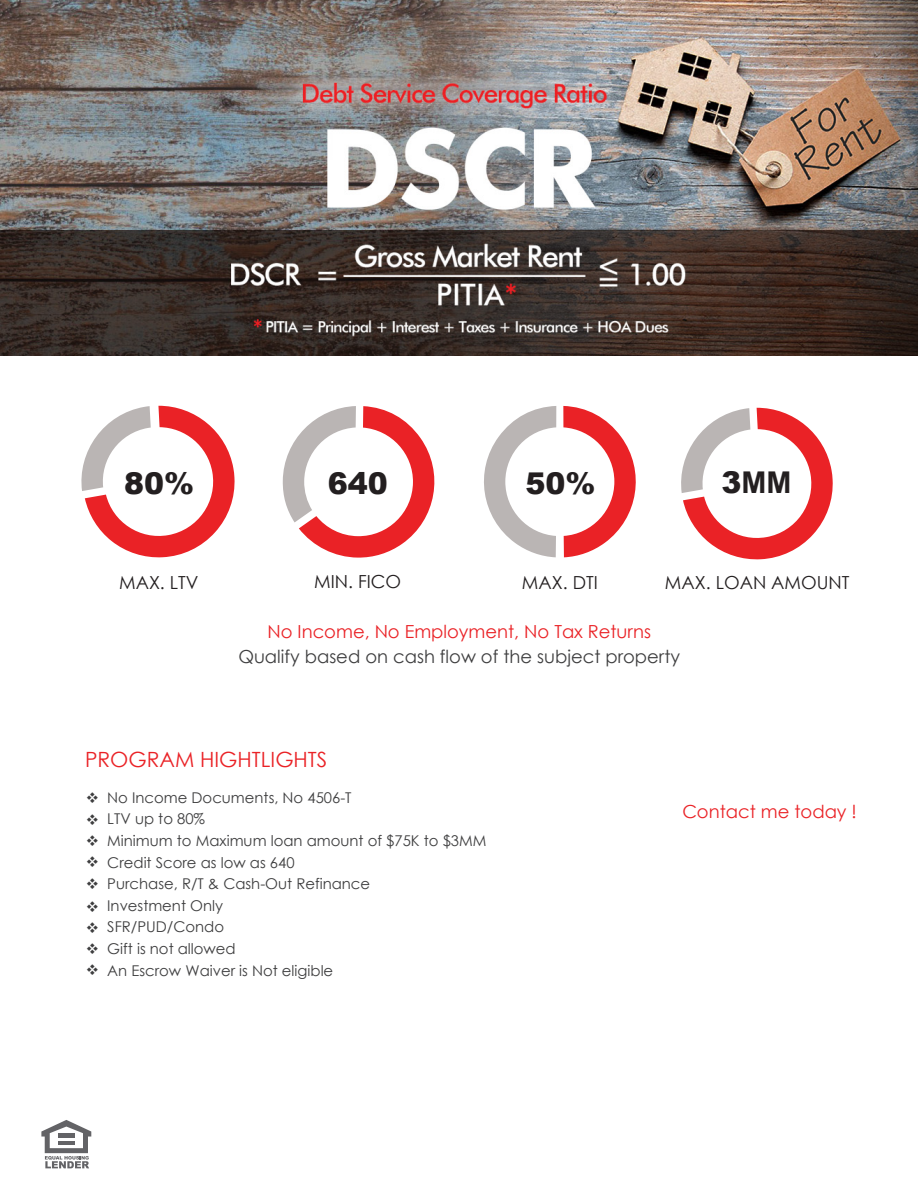
<style>
.page{position:relative;width:918px;height:1188px;background:#fff}
.page>*{position:absolute;margin:0;border:0;box-sizing:border-box;transform-origin:0 0}
.t1{font:900 30px "Arial";color:#231f20}
.t2{font:700 30px "Arial";color:#231f20}
.t3{font:21px "Century Gothic";color:#ea2226}
.t4{font:18px "Century Gothic";color:#ea2226}
.t5{font:18px "Century Gothic";color:#3e3e3f}
.t6{font:18px "Century Gothic";color:#231f20}
.t7{font:14.85px/21.6px "Century Gothic";color:#3e3e3f}
.t8{font:14.85px/21.1px "Wingdings";color:#3e3e3f;text-align:justify}
.s1{font-weight:900}
</style>
<div class="page">
<svg style="left:681px;top:408px;width:152px;height:152px"></svg>
<svg style="left:484px;top:406px;width:72px;height:151px"></svg>
<svg style="left:563px;top:406px;width:73px;height:151px"></svg>
<svg style="left:81px;top:406px;width:154px;height:152px"></svg>
<svg style="left:283px;top:406px;width:152px;height:152px"></svg>
<img style="left:0;top:0;width:918px;height:355px">
<svg style="left:41px;top:1120px;width:50px;height:48px"></svg>
<h1 class="t1" style="left:124px;top:461px;width:72px">80%</h1>
<h1 class="t1" style="left:328px;top:461px;width:62px">640</h1>
<h1 class="t1" style="left:525px;top:461px;width:72px">50%</h1>
<h1 class="t2" style="left:721px;top:462px;width:71px"><span class="s1">3</span>MM</h1>
<p class="t6" style="left:314px;top:569px;width:88px">MIN. FICO</p>
<p class="t6" style="left:119px;top:569px;width:81px">MAX. LTV</p>
<p class="t6" style="left:522px;top:569px;width:77px">MAX. DTI</p>
<p class="t6" style="left:665px;top:569px;width:186px">MAX. LOAN AMOUNT</p>
<p class="t4" style="left:268px;top:619px;width:385px">No Income, No Employment, No Tax Returns</p>
<p class="t5" style="left:238px;top:644px;width:443px">Qualify based on cash flow of the subject property</p>
<h2 class="t3" style="left:85px;top:745px;width:244px">PROGRAM HIGHTLIGHTS</h2>
<p class="t8" style="left:86px;top:896px;width:15px">❖ ❖ ❖ ❖</p>
<p class="t7" style="left:107px;top:786px;width:381px">No Income Documents, No 4506-T<br>LTV up to 80%<br>Minimum to Maximum loan amount of $75K to $3MM<br>Credit Score as low as 640<br>Purchase, R/T &amp; Cash-Out Refinance<br>Investment Only<br>SFR/PUD/Condo<br>Gift is not allowed<br>An Escrow Waiver is Not eligible</p>
<p class="t4" style="left:682px;top:799px;width:176px">Contact me today !</p>
</div>
